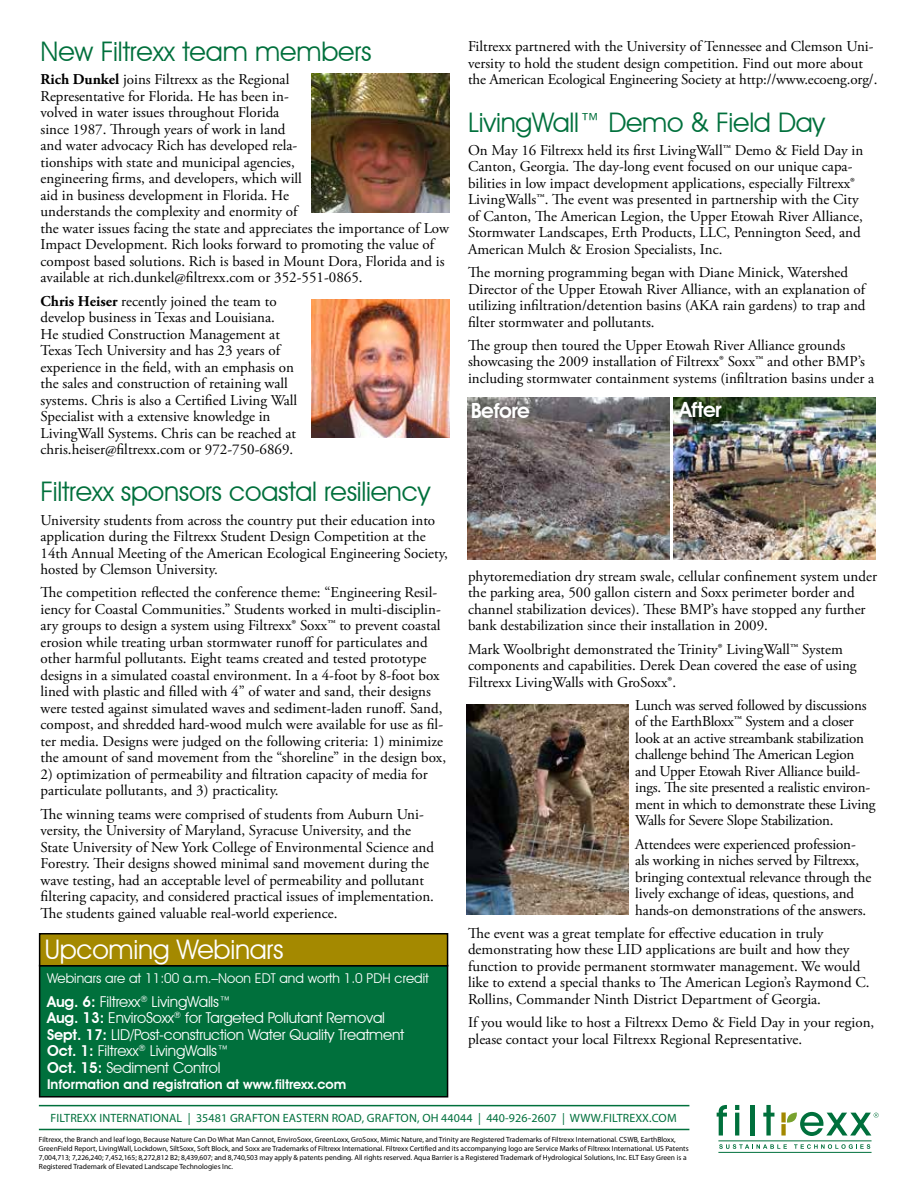
<style>
.page{position:relative;width:918px;height:1188px;background:#fff}
.page>*{position:absolute;margin:0;border:0;box-sizing:border-box;transform-origin:0 0}
.t1{font:27px "Avant Garde IT Cby BT";letter-spacing:-.01em;color:#00703c}
.t2{font:27px "Avant Garde IT Cby BT";letter-spacing:-.01em;color:#fff}
.t3{font:600 21px "Avant Garde IT Cby BT";letter-spacing:-.025em;color:#fff}
.t4{font:15px/16.5px "Adobe Garamond Pro";color:#000}
.t5{font:15px/16.5px "Avant Garde IT Cby BT";letter-spacing:-.01em;color:#fff}
.t6{font:13.5px "Avant Garde IT Cby BT";color:#fff}
.t7{font:600 13.5px "Avant Garde IT Cby BT";color:#fff}
.t8{font:12px "Myriad Pro";letter-spacing:.01em;color:#00703c}
.t9{font:7.5px/9px "Myriad Pro";color:#000}
.s1{font-weight:700}
.s2{font-weight:600}
</style>
<div class="page">
<hr style="left:39px;top:1105px;width:650px;height:1px;background:#00703c">
<hr style="left:39px;top:1129px;width:650px;height:1px;background:#00703c">
<svg style="left:717px;top:1105px;width:10px;height:31px"></svg>
<svg style="left:735px;top:1113px;width:4px;height:23px"></svg>
<svg style="left:735px;top:1105px;width:4px;height:5px"></svg>
<div style="left:750px;top:1105px;width:5px;height:31px;background:#00703c"></div>
<svg style="left:763px;top:1105px;width:11px;height:31px"></svg>
<div style="left:781px;top:1124px;width:5px;height:12px;background:#a28800"></div>
<div style="left:781px;top:1112px;width:5px;height:10px;background:#a28800"></div>
<hr style="left:718px;top:1141px;width:154px;height:1px;background:#00703c">
<hr style="left:718px;top:1152px;width:154px;height:1px;background:#00703c">
<svg style="left:787px;top:1112px;width:92px;height:24px"></svg>
<svg style="left:719px;top:1144px;width:68px;height:5px"></svg>
<svg style="left:794px;top:1144px;width:76px;height:5px"></svg>
<img style="left:311px;top:73px;width:139px;height:139px">
<img style="left:466px;top:704px;width:162px;height:210px">
<img style="left:673px;top:398px;width:203px;height:162px">
<img style="left:467px;top:398px;width:203px;height:162px">
<div style="left:40px;top:966px;width:408px;height:131px;background:#00703c"></div>
<div style="left:39px;top:965px;width:409px;height:133px;border:2px solid #000"></div>
<div style="left:40px;top:934px;width:408px;height:32px;background:#a48900"></div>
<div style="left:39px;top:933px;width:409px;height:34px;border:2px solid #000"></div>
<img style="left:311px;top:299px;width:139px;height:139px">
<h1 class="t1" style="left:41px;top:35px;width:333px">New Filtrexx team members</h1>
<p class="t4" style="left:41px;top:72px;width:410px"><span class="s1">Rich Dunkel</span> joins Filtrexx as the Regional<br>Representative for Florida. He has been in-<br>volved in water issues throughout Florida<br>since 1987. Through years of work in land<br>and water advocacy Rich has developed rela-<br>tionships with state and municipal agencies,<br>engineering firms, and developers, which will<br>aid in business development in Florida. He<br>understands the complexity and enormity of<br>the water issues facing the state and appreciates the importance of Low Impact Development. Rich looks forward to promoting the value of compost based solutions. Rich is based in Mount Dora, Florida and is available at rich.dunkel@filtrexx.com or 352-551-0865.</p>
<p class="t4" style="left:41px;top:293px;width:258px"><span class="s1">Chris Heiser</span> recently joined the team to develop business in Texas and Louisiana.<br>He studied Construction Management at Texas Tech University and has 23 years of experience in the field, with an emphasis on the sales and construction of retaining wall systems. Chris is also a Certified Living Wall Specialist with a extensive knowledge in LivingWall Systems. Chris can be reached at chris.heiser@filtrexx.com or 972-750-6869.</p>
<h1 class="t1" style="left:41px;top:475px;width:391px">Filtrexx sponsors coastal resiliency</h1>
<p class="t4" style="left:41px;top:512px;width:409px">University students from across the country put their education into application during the Filtrexx Student Design Competition at the 14th Annual Meeting of the American Ecological Engineering Society, hosted by Clemson University.</p>
<p class="t4" style="left:41px;top:585px;width:407px">The competition reflected the conference theme: “Engineering Resil&shy;iency for Coastal Communities.” Students worked in multi-disciplin&shy;ary groups to design a system using Filtrexx® Soxx™ to prevent coastal erosion while treating urban stormwater runoff for particulates and other harmful pollutants. Eight teams created and tested prototype designs in a simulated coastal environment. In a 4-foot by 8-foot box lined with plastic and filled with 4” of water and sand, their designs were tested against simulated waves and sediment-laden runoff. Sand, compost, and shredded hard-wood mulch were available for use as fil&shy;ter media. Designs were judged on the following criteria: 1) minimize the amount of sand movement from the “shoreline” in the design box,</p>
<p class="t4" style="left:41px;top:766px;width:389px">2) optimization of permeability and filtration capacity of media for particulate pollutants, and 3) practicality.</p>
<p class="t4" style="left:41px;top:806px;width:395px">The winning teams were comprised of students from Auburn Uni&shy;versity, the University of Maryland, Syracuse University, and the State University of New York College of Environmental Science and Forestry. Their designs showed minimal sand movement during the wave testing, had an acceptable level of permeability and pollutant filtering capacity, and considered practical issues of implementation.<br>The students gained valuable real-world experience.</p>
<h1 class="t2" style="left:45px;top:933px;width:240px">Upcoming Webinars</h1>
<p class="t6" style="left:47px;top:970px;width:383px">Webinars are at 11:00 a.m.–Noon EDT and worth 1.0 PDH credit</p>
<p class="t5" style="left:47px;top:993px;width:359px"><span class="s2">Aug. 6:</span> Filtrexx<sup>®</sup> LivingWalls™<br><span class="s2">Aug. 13:</span> EnviroSoxx<sup>®</sup> for Targeted Pollutant Removal <span class="s2">Sept. 17:</span> LID/Post-construction Water Quality Treatment <span class="s2">Oct. 1:</span> Filtrexx<sup>®</sup> LivingWalls™<br><span class="s2">Oct. 15:</span> Sediment Control</p>
<p class="t7" style="left:47px;top:1076px;width:301px">Information and registration at www.filtrexx.com</p>
<p class="t4" style="left:468px;top:39px;width:411px">Filtrexx partnered with the University of Tennessee and Clemson Uni&shy;versity to hold the student design competition. Find out more about the American Ecological Engineering Society at http://www.ecoeng.org/.</p>
<h1 class="t1" style="left:468px;top:106px;width:358px">LivingWall™ Demo &amp; Field Day</h1>
<p class="t4" style="left:468px;top:142px;width:397px">On May 16 Filtrexx held its first LivingWall™ Demo &amp; Field Day in Canton, Georgia. The day-long event focused on our unique capa&shy;bilities in low impact development applications, especially Filtrexx® LivingWalls™. The event was presented in partnership with the City of Canton, The American Legion, the Upper Etowah River Alliance, Stormwater Landscapes, Erth Products, LLC, Pennington Seed, and American Mulch &amp; Erosion Specialists, Inc.</p>
<p class="t4" style="left:468px;top:265px;width:399px">The morning programming began with Diane Minick, Watershed Director of the Upper Etowah River Alliance, with an explanation of utilizing infiltration/detention basins (AKA rain gardens) to trap and filter stormwater and pollutants.</p>
<p class="t4" style="left:468px;top:337px;width:408px">The group then toured the Upper Etowah River Alliance grounds showcasing the 2009 installation of Filtrexx® Soxx™ and other BMP’s including stormwater containment systems (infiltration basins under a</p>
<h2 class="t3" style="left:471px;top:398px;width:60px">Before</h2>
<h2 class="t3" style="left:679px;top:397px;width:44px">After</h2>
<p class="t4" style="left:468px;top:568px;width:411px">phytoremediation dry stream swale, cellular confinement system under the parking area, 500 gallon cistern and Soxx perimeter border and channel stabilization devices). These BMP’s have stopped any further bank destabilization since their installation in 2009.</p>
<p class="t4" style="left:468px;top:641px;width:390px">Mark Woolbright demonstrated the Trinity® LivingWall™ System components and capabilities. Derek Dean covered the ease of using<br>Filtrexx LivingWalls with GroSoxx®.</p>
<p class="t4" style="left:635px;top:697px;width:242px">Lunch was served followed by discussions of the EarthBloxx™ System and a closer look at an active streambank stabilization challenge behind The American Legion and Upper Etowah River Alliance build&shy;ings. The site presented a realistic environ&shy;ment in which to demonstrate these Living Walls for Severe Slope Stabilization.</p>
<p class="t4" style="left:635px;top:836px;width:238px">Attendees were experienced profession&shy;als working in niches served by Filtrexx, bringing contextual relevance through the lively exchange of ideas, questions, and hands-on demonstrations of the answers.</p>
<p class="t4" style="left:468px;top:925px;width:403px">The event was a great template for effective education in truly demonstrating how these LID applications are built and how they function to provide permanent stormwater management. We would like to extend a special thanks to The American Legion’s Raymond C.<br>Rollins, Commander Ninth District Department of Georgia.</p>
<p class="t4" style="left:468px;top:1015px;width:408px">If you would like to host a Filtrexx Demo &amp; Field Day in your region, please contact your local Filtrexx Regional Representative.</p>
<p class="t8" style="left:51px;top:1110px;width:628px">FILTREXX INTERNATIONAL | 35481 GRAFTON EASTERN ROAD, GRAFTON, OH 44044 | 440-926-2607 | WWW.FILTREXX.COM</p>
<p class="t9" style="left:39px;top:1135px;width:651px">Filtrexx, the Branch and leaf logo, Because Nature Can Do What Man Cannot, EnviroSoxx, GreenLoxx, GroSoxx, Mimic Nature, and Trinity are Registered Trademarks of Filtrexx International. CSWB, EarthBloxx, GreenField Report, LivingWall, Lockdown, SiltSoxx, Soft Block, and Soxx are Trademarks of Filtrexx International. Filtrexx Certified and its accompanying logo are Service Marks of Filtrexx International. US Patents 7,004,713; 7,226,240; 7,452,165; 8,272,812 B2; 8,439,607; and 8,740,503 may apply &amp; patents pending. All rights reserved. Aqua Barrier is a Registered Trademark of Hydrological Solutions, Inc. ELT Easy Green is a Registered Trademark of Elevated Landscape Technologies Inc.</p>
</div>
